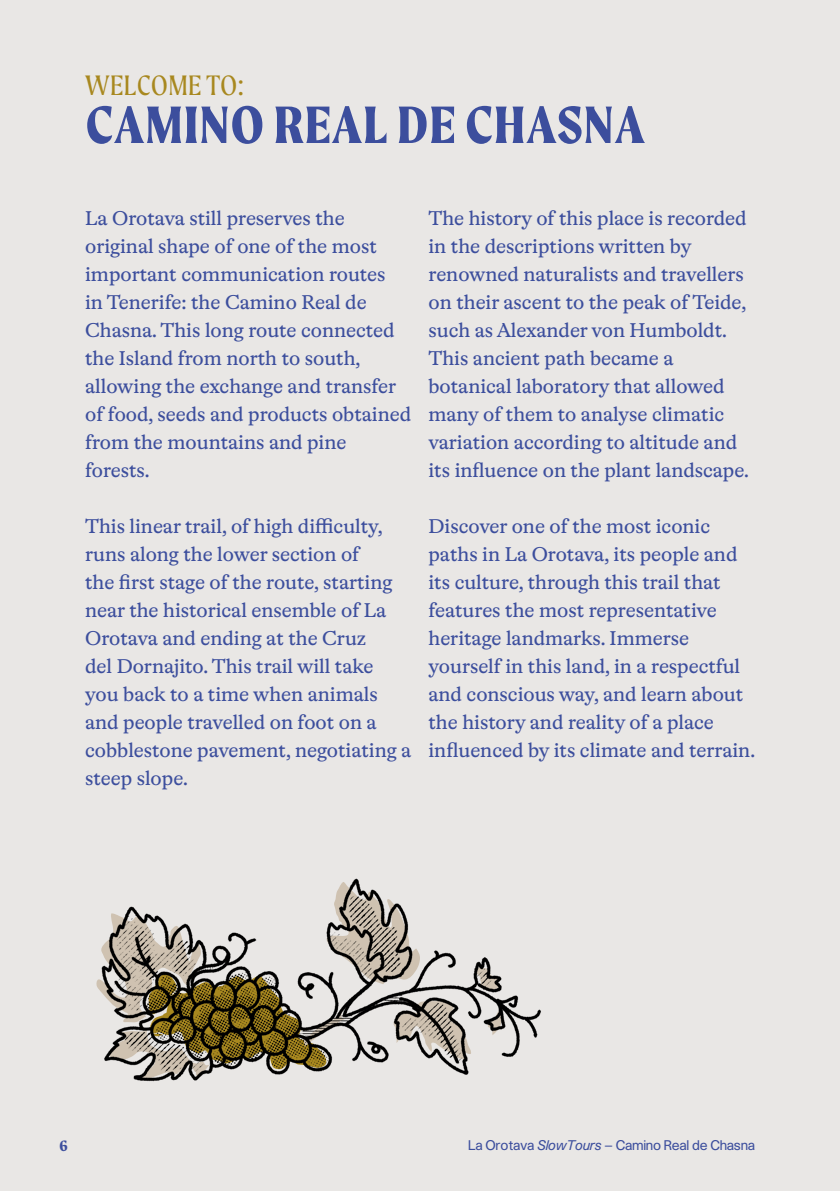
<style>
.page{position:relative;width:840px;height:1191px;background:#fff}
.page>*{position:absolute;margin:0;border:0;box-sizing:border-box;transform-origin:0 0}
.t1{font:700 56px "Moret";letter-spacing:.01em;color:#3c4e9d}
.t2{font:30px "Moret";letter-spacing:.01em;color:#a8881f}
.t3{font:20px/28px "Romek";color:#3c4e9d}
.t4{font:700 16px "Moret";color:#3c4e9d}
.t5{font:13px "Haas Unica";letter-spacing:.03em;color:#3c4e9d}
.s1{font-style:italic}
</style>
<div class="page">
<div style="left:0;top:0;width:839px;height:1191px;background:#e9e7e5"></div>
<img style="left:96px;top:878px;width:445px;height:204px">
<h2 class="t2" style="left:85px;top:68px;width:160px">WELCOME TO:</h2>
<h1 class="t1" style="left:85px;top:92px;width:561px">CAMINO REAL DE CHASNA</h1>
<p class="t3" style="left:85px;top:204px;width:327px">La Orotava still preserves the original shape of one of the most important communication routes<br>in Tenerife: the Camino Real de<br>Chasna. This long route connected the Island from north to south, allowing the exchange and transfer of food, seeds and products obtained from the mountains and pine forests.</p>
<p class="t3" style="left:85px;top:512px;width:327px">This linear trail, of high difficulty, runs along the lower section of<br>the first stage of the route, starting near the historical ensemble of La<br>Orotava and ending at the Cruz<br>del Dornajito. This trail will take you back to a time when animals and people travelled on foot on a cobblestone pavement, negotiating a steep slope.</p>
<p class="t3" style="left:428px;top:204px;width:322px">The history of this place is recorded in the descriptions written by renowned naturalists and travellers on their ascent to the peak of Teide, such as Alexander von Humboldt.<br>This ancient path became a botanical laboratory that allowed many of them to analyse climatic variation according to altitude and its influence on the plant landscape.</p>
<p class="t3" style="left:428px;top:512px;width:328px">Discover one of the most iconic paths in La Orotava, its people and its culture, through this trail that features the most representative heritage landmarks. Immerse yourself in this land, in a respectful and conscious way, and learn about the history and reality of a place influenced by its climate and terrain.</p>
<p class="t4" style="left:59px;top:1136px;width:10px">6</p>
<p class="t5" style="left:468px;top:1137px;width:288px">La Orotava <span class="s1">SlowTours</span> — Camino Real de Chasna</p>
</div>
